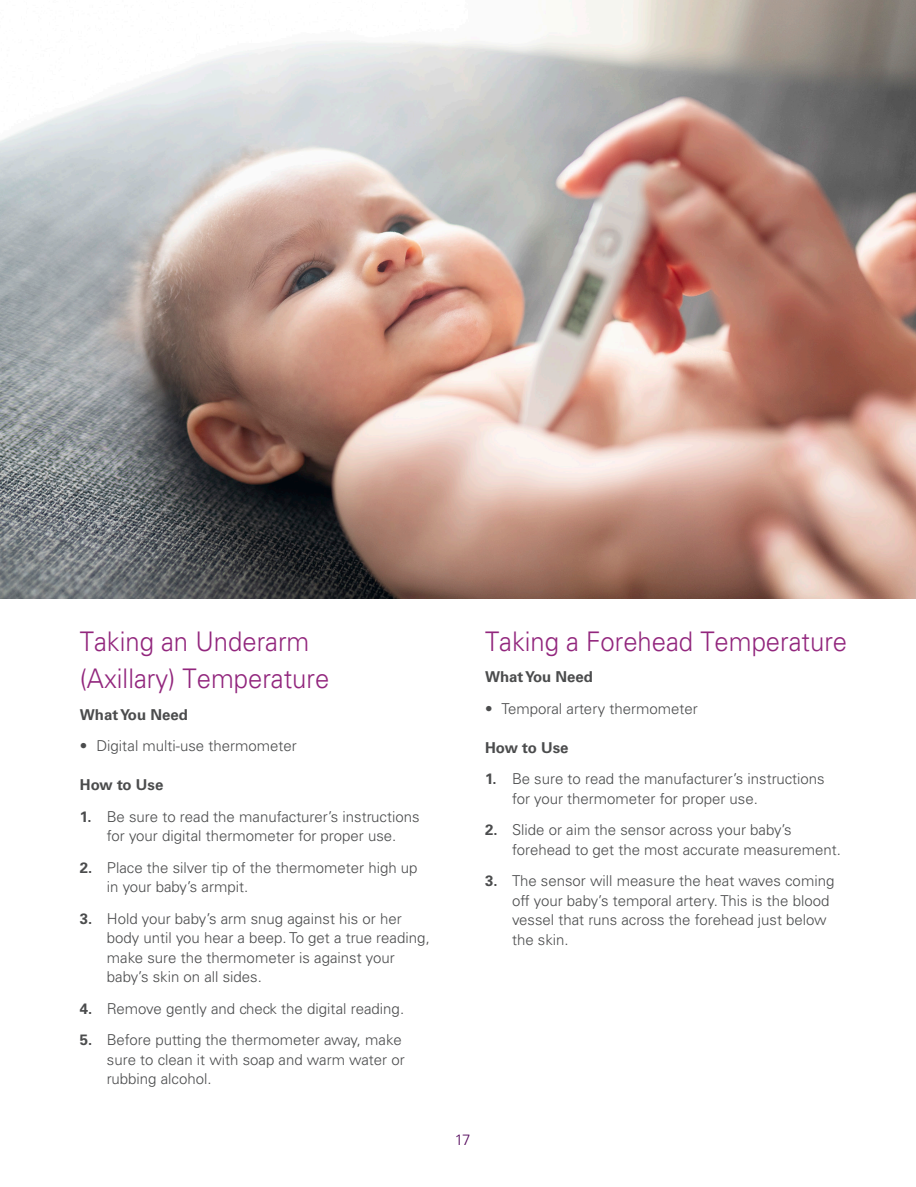
<style>
.page{position:relative;width:916px;height:1187px;background:#fff}
.page>*{position:absolute;margin:0;border:0;box-sizing:border-box;transform-origin:0 0}
.t1{font:300 27px/37.5px "Univers LT Std";color:#92267d;scale:.95 1}
.t2{font:300 15px/19.5px "Univers LT Std";color:#4b4c4d}
.t3{font:700 15px "Univers LT Std";color:#4b4c4d}
.t4{font:300 15px "Univers LT Std";color:#53085b}
.s1{font-weight:700}
</style>
<div class="page">
<img style="left:0;top:0;width:916px;height:599px">
<p class="t1" style="left:80px;top:622px;width:264px">Taking an Underarm (Axillary) Temperature</p>
<p class="t3" style="left:80px;top:706px;width:110px">What You Need</p>
<p class="t2" style="left:80px;top:736px;width:218px">• Digital multi-use thermometer</p>
<p class="t3" style="left:80px;top:776px;width:85px">How to Use</p>
<p class="t2" style="left:80px;top:807px;width:341px;text-align:center"><span class="s1">1.</span> Be sure to read the manufacturer’s instructions for your digital thermometer for proper use.</p>
<p class="t2" style="left:107px;top:858px;width:312px;text-indent:-27px"><span class="s1">2.</span> Place the silver tip of the thermometer high up in your baby’s armpit.</p>
<p class="t2" style="left:107px;top:909px;width:324px;text-indent:-27px"><span class="s1">3.</span> Hold your baby’s arm snug against his or her body until you hear a beep. To get a true reading, make sure the thermometer is against your baby’s skin on all sides.</p>
<p class="t2" style="left:80px;top:999px;width:326px"><span class="s1">4.</span> Remove gently and check the digital reading.</p>
<p class="t2" style="left:107px;top:1030px;width:299px;text-indent:-27px"><span class="s1">5.</span> Before putting the thermometer away, make sure to clean it with soap and warm water or rubbing alcohol.</p>
<p class="t1" style="left:485px;top:622px;width:383px">Taking a Forehead Temperature</p>
<p class="t3" style="left:485px;top:668px;width:110px">What You Need</p>
<p class="t2" style="left:485px;top:699px;width:214px">• Temporal artery thermometer</p>
<p class="t3" style="left:485px;top:739px;width:85px">How to Use</p>
<p class="t2" style="left:512px;top:769px;width:314px;text-indent:-27px"><span class="s1">1.</span> Be sure to read the manufacturer’s instructions for your thermometer for proper use.</p>
<p class="t2" style="left:512px;top:820px;width:330px;text-indent:-27px"><span class="s1">2.</span> Slide or aim the sensor across your baby’s forehead to get the most accurate measurement.</p>
<p class="t2" style="left:512px;top:871px;width:324px;text-indent:-27px"><span class="s1">3.</span> The sensor will measure the heat waves coming off your baby’s temporal artery. This is the blood vessel that runs across the forehead just below the skin.</p>
<p class="t4" style="left:455px;top:1130px;width:17px">17</p>
</div>
